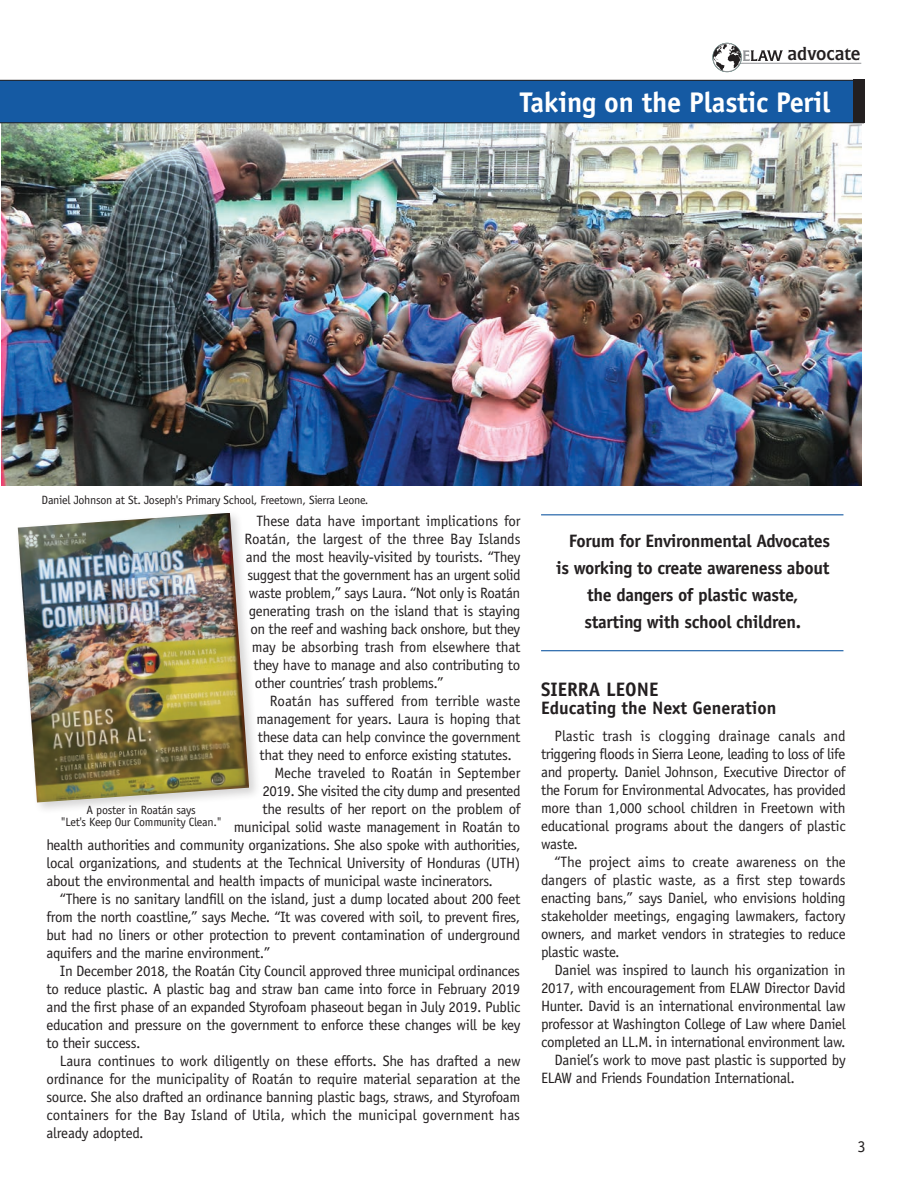
<style>
.page{position:relative;width:918px;height:1188px;background:#fff}
.page>*{position:absolute;margin:0;border:0;box-sizing:border-box;transform-origin:0 0}
.t1{font:700 28.5px "Officina Sans";letter-spacing:-.01em;color:#fff}
.Body_copy{font:700 19.5px "Officina Sans";color:#231f20}
.Body_copy-2{font:700 18px "Officina Sans";letter-spacing:-.02em;color:#231f20}
.Body_copy-3{font:700 18px "Officina Sans";color:#231f20}
.t2{font:18px "Flare Gothic Regular DTC";color:#231f20}
.t3{font:16.5px "Officina Sans";color:#231f20}
.Body_copy-4{font:15px/18px "Officina Sans";letter-spacing:-.02em;color:#231f20;text-align:justify}
.Body_copy-5{font:12px/12px "Officina Sans";letter-spacing:-.02em;color:#231f20;text-align:center}
</style>
<div class="page">
<img style="left:1px;top:179px;width:860px;height:307px">
<div style="left:0;top:23px;width:918px;height:156px;background:#fff;opacity:.75"></div>
<div style="left:0;top:80px;width:864px;height:43px;background:#155aa3"></div>
<hr style="left:0;top:80px;width:864px;height:1px;background:#231f20">
<div style="left:853px;top:80px;width:11px;height:43px;background:#231f20"></div>
<hr style="left:0;top:122px;width:864px;height:1px;background:#231f20">
<hr style="left:740px;top:63px;width:121px;height:1px;background:#939598">
<div style="left:713px;top:43px;width:28px;height:29px;border:1px solid #939598;border-radius:50%"></div>
<svg style="left:713px;top:44px;width:70px;height:27px"></svg>
<hr style="left:541px;top:650px;width:302px;height:1px;background:#155aa3">
<div style="left:509px;top:461px;width:366px;height:108px;background:#fff;opacity:.75"></div>
<hr style="left:541px;top:514px;width:302px;height:1px;background:#155aa3">
<div style="left:15px;top:510px;width:247px;height:305px;background:#231f20;opacity:.19"></div>
<img style="left:18px;top:513px;width:231px;height:289px">
<p class="Body_copy-5" style="left:42px;top:494px;width:328px">Daniel Johnson at St. Joseph's Primary School, Freetown, Sierra Leone.</p>
<p class="t2" style="left:788px;top:45px;width:74px">advocate</p>
<p class="t1" style="left:520px;top:84px;width:312px">Taking on the Plastic Peril</p>
<p class="Body_copy-4" style="left:256px;top:512px;width:266px">These data have important implications for</p>
<p class="Body_copy-4" style="left:244px;top:530px;width:278px">Roatán, the largest of the three Bay Islands</p>
<p class="Body_copy-4" style="left:246px;top:548px;width:276px">and the most heavily-visited by tourists. “They</p>
<p class="Body_copy-4" style="left:247px;top:566px;width:275px">suggest that the government has an urgent solid</p>
<p class="Body_copy-4" style="left:249px;top:584px;width:273px">waste problem,” says Laura. “Not only is Roatán</p>
<p class="Body_copy-4" style="left:249px;top:602px;width:273px">generating trash on the island that is staying</p>
<p class="Body_copy-4" style="left:250px;top:620px;width:271px">on the reef and washing back onshore, but they</p>
<p class="Body_copy-4" style="left:252px;top:638px;width:270px">may be absorbing trash from elsewhere that</p>
<p class="Body_copy-4" style="left:253px;top:656px;width:268px">they have to manage and also contributing to</p>
<p class="Body_copy-4" style="left:255px;top:674px;width:190px">other countries’ trash problems.”</p>
<p class="Body_copy-4" style="left:256px;top:692px;width:266px;text-indent:13px">Roatán has suffered from terrible waste management for years. Laura is hoping that these data can help convince the government that they need to enforce existing statutes.</p>
<p class="Body_copy-4" style="left:274px;top:764px;width:247px">Meche traveled to Roatán in September</p>
<p class="Body_copy-4" style="left:262px;top:782px;width:260px">2019. She visited the city dump and presented</p>
<p class="Body_copy-4" style="left:262px;top:800px;width:259px">the results of her report on the problem of</p>
<p class="Body_copy-4" style="left:234px;top:818px;width:288px">municipal solid waste management in Roatán to</p>
<p class="Body_copy-4" style="left:46px;top:836px;width:476px">health authorities and community organizations. She also spoke with authorities,</p>
<p class="Body_copy-4" style="left:46px;top:854px;width:476px">local organizations, and students at the Technical University of Honduras (UTH)</p>
<p class="Body_copy-4" style="left:46px;top:872px;width:448px">about the environmental and health impacts of municipal waste incinerators.</p>
<p class="Body_copy-4" style="left:46px;top:890px;width:475px;text-indent:14px">“There is no sanitary landfill on the island, just a dump located about 200 feet from the north coastline,” says Meche. “It was covered with soil, to prevent fires, but had no liners or other protection to prevent contamination of underground aquifers and the marine environment.”</p>
<p class="Body_copy-4" style="left:46px;top:962px;width:476px;text-indent:14px">In December 2018, the Roatán City Council approved three municipal ordinances to reduce plastic. A plastic bag and straw ban came into force in February 2019 and the first phase of an expanded Styrofoam phaseout began in July 2019. Public education and pressure on the government to enforce these changes will be key to their success.</p>
<p class="Body_copy-4" style="left:46px;top:1052px;width:476px;text-indent:14px">Laura continues to work diligently on these efforts. She has drafted a new ordinance for the municipality of Roatán to require material separation at the source. She also drafted an ordinance banning plastic bags, straws, and Styrofoam containers for the Bay Island of Utila, which the municipal government has already adopted.</p>
<p class="Body_copy-5" style="left:61px;top:804px;width:162px">A poster in Roatán says<br>"Let's Keep Our Community Clean."</p>
<p class="Body_copy-2" style="left:569px;top:530px;width:263px">Forum for Environmental Advocates</p>
<p class="Body_copy-2" style="left:556px;top:557px;width:275px">is working to create awareness about</p>
<p class="Body_copy-2" style="left:587px;top:584px;width:213px">the dangers of plastic waste,</p>
<p class="Body_copy-2" style="left:585px;top:611px;width:218px">starting with school children.</p>
<p class="Body_copy" style="left:541px;top:677px;width:119px">SIERRA LEONE</p>
<p class="Body_copy-3" style="left:541px;top:696px;width:237px">Educating the Next Generation</p>
<p class="Body_copy-4" style="left:541px;top:727px;width:306px;text-indent:14px">Plastic trash is clogging drainage canals and triggering floods in Sierra Leone, leading to loss of life and property. Daniel Johnson, Executive Director of the Forum for Environmental Advocates, has provided more than 1,000 school children in Freetown with educational programs about the dangers of plastic waste.</p>
<p class="Body_copy-4" style="left:541px;top:853px;width:306px;text-indent:14px">“The project aims to create awareness on the dangers of plastic waste, as a first step towards enacting bans,” says Daniel, who envisions holding stakeholder meetings, engaging lawmakers, factory owners, and market vendors in strategies to reduce plastic waste.</p>
<p class="Body_copy-4" style="left:541px;top:961px;width:306px;text-indent:14px">Daniel was inspired to launch his organization in 2017, with encouragement from ELAW Director David Hunter. David is an international environmental law professor at Washington College of Law where Daniel completed an LL.M. in international environment law.</p>
<p class="Body_copy-4" style="left:541px;top:1051px;width:306px;text-indent:14px">Daniel’s work to move past plastic is supported by<br>ELAW and Friends Foundation International.</p>
<p class="t3" style="left:858px;top:1137px;width:10px">3</p>
</div>
